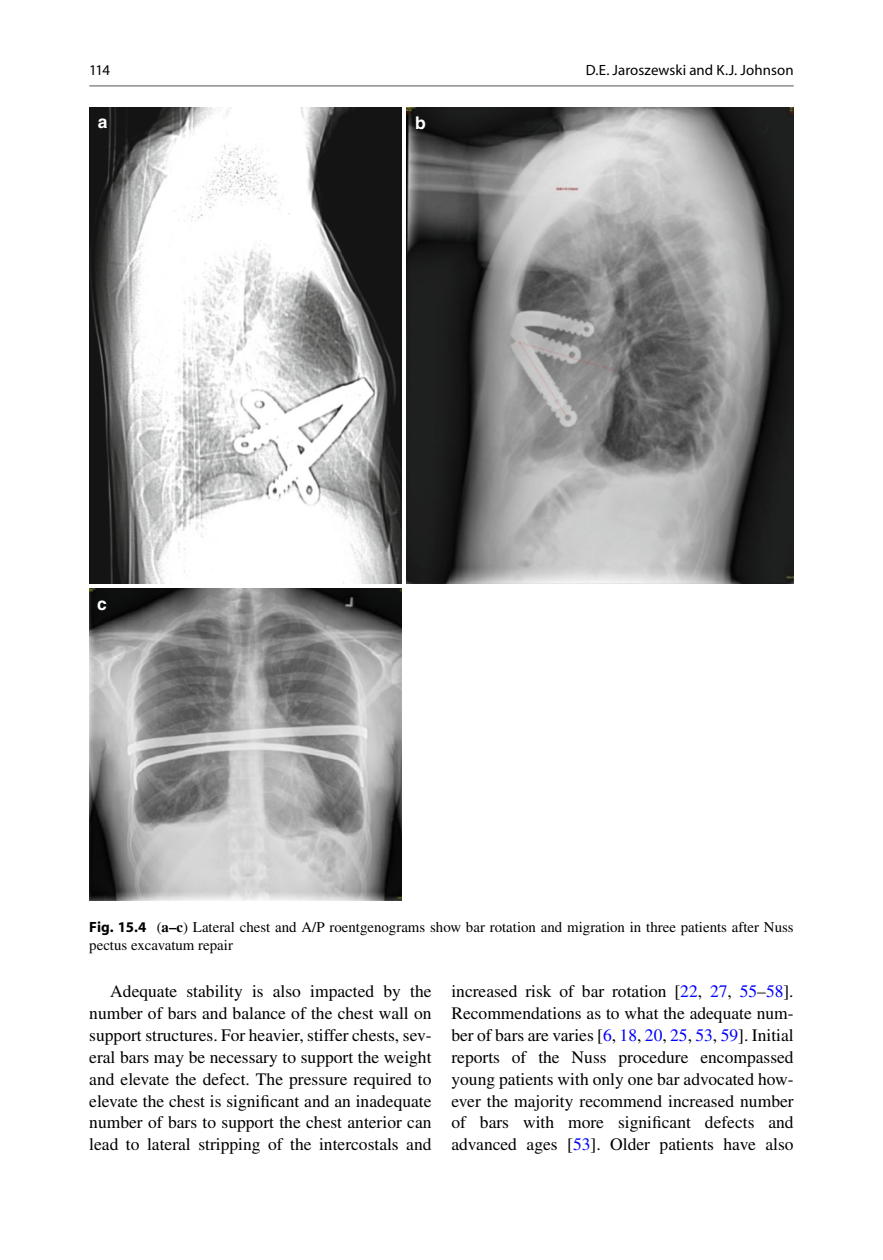
<style>
.page{position:relative;width:883px;height:1260px;background:#fff}
.page>*{position:absolute;margin:0;border:0;box-sizing:border-box;transform-origin:0 0}
.t1{font:17.5px/21.9px "Jhpyvc Times";color:#000;text-align:justify}
.t2{font:700 17.5px "Yvlnlj Helvetica";color:#fff}
.t3{font:14.88px/17.5px "Jhpyvc Times";color:#000}
.t4{font:14.88px "Xkpkpl Myriad";color:#000}
.s1{font-family:"Bmgggw Myriad";font-weight:700}
.s2{font-family:"Bnxcml Times";font-weight:700}
.s3{color:#0000fa}
</style>
<div class="page">
<img style="left:89px;top:107px;width:313px;height:476px">
<img style="left:89px;top:588px;width:313px;height:313px">
<img style="left:407px;top:107px;width:387px;height:476px">
<hr style="left:89px;top:85px;width:705px;height:2px;background:#9c9c9c">
<p class="t4" style="left:89px;top:64px;width:22px">114</p>
<p class="t2" style="left:98px;top:111px;width:11px">a</p>
<p class="t2" style="left:97px;top:594px;width:11px">c</p>
<p class="t2" style="left:415px;top:113px;width:12px">b</p>
<p class="t4" style="left:586px;top:64px;width:209px">D.E. Jaroszewski and K.J. Johnson</p>
<p class="t3" style="left:89px;top:920px;width:706px"><span class="s1">Fig. 15.4</span> ( <span class="s2">a–c</span> ) Lateral chest and A/P roentgenograms show bar rotation and migration in three patients after Nuss pectus excavatum repair</p>
<p class="t1" style="left:89px;top:982px;width:344px;text-indent:21px">Adequate stability is also impacted by the number of bars and balance of the chest wall on support structures. For heavier, stiffer chests, sev&shy;eral bars may be necessary to support the weight and elevate the defect. The pressure required to elevate the chest is significant and an inadequate number of bars to support the chest anterior can lead to lateral stripping of the intercostals and</p>
<p class="t1" style="left:451px;top:982px;width:344px">increased risk of bar rotation [ <span class="s3">22</span> , <span class="s3">27</span> , <span class="s3">55</span> – <span class="s3">58</span> ].<br>Recommendations as to what the adequate num&shy;ber of bars are varies [ <span class="s3">6</span> , <span class="s3">18</span> , <span class="s3">20</span> , <span class="s3">25</span> , <span class="s3">53</span> , <span class="s3">59</span> ]. Initial reports of the Nuss procedure encompassed young patients with only one bar advocated how&shy;ever the majority recommend increased number of bars with more significant defects and advanced ages [ <span class="s3">53</span> ]. Older patients have also</p>
</div>
